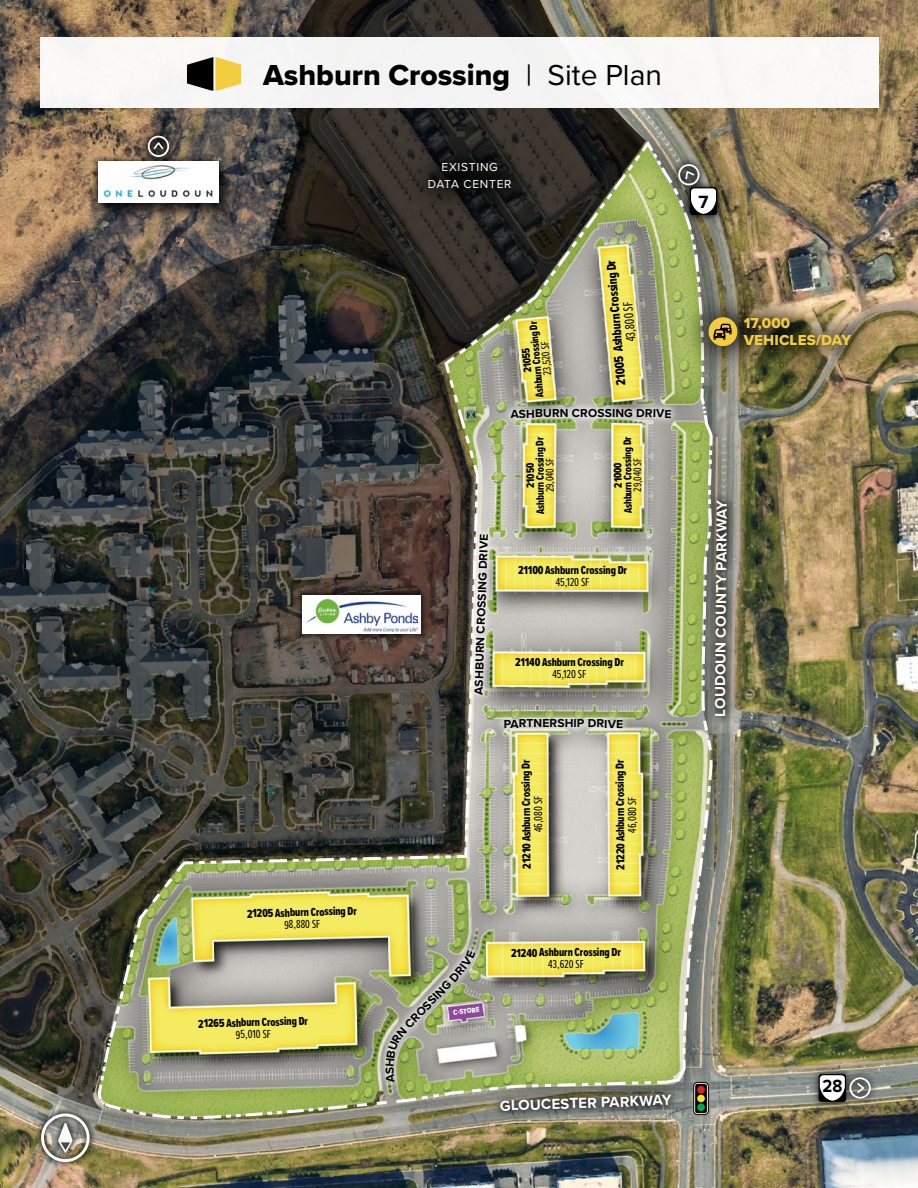
<style>
.page{position:relative;width:918px;height:1188px;background:#fff}
.page>*{position:absolute;margin:0;border:0;box-sizing:border-box;transform-origin:0 0}
.t1{font:30px "Proxima Nova Extrabld";color:#000}
.t2{font:700 18.3px "Proxima Nova";color:#000;scale:.9 1}
.t3{font:700 18.3px "Proxima Nova";color:#000}
.t4{font:700 15px "Proxima Nova";color:#fff}
.t5{font:15px/16.5px "Proxima Nova Extrabld";letter-spacing:.01em;color:#f3cd3f}
.t6{font:13.5px "Proxima Nova Ex Cn Extrabld";color:#000}
.t7{font:13.5px "Proxima Nova Ex Cn";color:#000}
.t8{font:12px "Proxima Nova Ex Cn Extrabld";letter-spacing:-.01em;color:#000}
.t9{font:700 12px "Proxima Nova";letter-spacing:.005em;color:#000}
.t10{font:12px "Proxima Nova Ex Cn";letter-spacing:-.02em;color:#000}
.t11{font:12px/16.5px "Proxima Nova";letter-spacing:.06em;color:#fff;text-align:center}
.t12{font:11.25px/9.8px "Proxima Nova Ex Cn Extrabld";color:#000;text-align:center}
.t13{font:11.25px "Proxima Nova Ex Cn";letter-spacing:-.02em;color:#000}
.t14{font:7.5px "Proxima Nova Cond Extrabld";color:#fff}
.s1{font-family:"Proxima Nova"}
</style>
<div class="page">
<img style="left:0;top:0;width:918px;height:1188px">
<svg style="left:0;top:248px;width:96px;height:864px;background:#42413a"></svg>
<div style="left:706px;top:491px;width:31px;height:235px;background:#000;opacity:.75"></div>
<svg style="left:270px;top:0;width:376px;height:138px;background:#3f3b33"></svg>
<img style="left:96px;top:138px;width:618px;height:983px">
<div style="left:294px;top:587px;width:136px;height:55px;background:#000;opacity:.75"></div>
<div style="left:302px;top:595px;width:119px;height:39px;background:#fff"></div>
<img style="left:307px;top:600px;width:111px;height:31px">
<div style="left:670px;top:156px;width:55px;height:67px;background:#000;opacity:.75"></div>
<div style="left:690px;top:187px;width:27px;height:28px;border:1px solid #000;border-radius:2px"></div>
<svg style="left:649px;top:148px;width:67px;height:66px"></svg>
<div style="left:810px;top:1066px;width:69px;height:44px;background:#000;opacity:.75"></div>
<div style="left:819px;top:1074px;width:27px;height:28px;border:1px solid #000;border-radius:2px"></div>
<svg style="left:820px;top:1075px;width:51px;height:26px"></svg>
<div style="left:404px;top:137px;width:132px;height:77px;background:#000;opacity:.75"></div>
<div style="left:34px;top:1107px;width:63px;height:62px;background:#000;opacity:.75"></div>
<svg style="left:41px;top:1113px;width:49px;height:49px"></svg>
<div style="left:40px;top:38px;width:839px;height:70px;background:#f7f6f5"></div>
<svg style="left:187px;top:57px;width:54px;height:34px"></svg>
<div style="left:90px;top:128px;width:137px;height:83px;background:#000;opacity:.75"></div>
<div style="left:96px;top:160px;width:141px;height:62px;background:#000;opacity:.5"></div>
<div style="left:98px;top:162px;width:121px;height:41px;background:#fff"></div>
<img style="left:103px;top:165px;width:110px;height:33px">
<svg style="left:148px;top:136px;width:21px;height:21px"></svg>
<div style="left:694px;top:1082px;width:14px;height:33px;background:#d6d6d6;border-radius:4px"></div>
<div style="left:694px;top:1082px;width:15px;height:33px;border:1px solid #000;border-radius:4px"></div>
<svg style="left:695px;top:1084px;width:12px;height:29px"></svg>
<div style="left:697px;top:1086px;width:8px;height:8px;background:#df271c;border-radius:50%"></div>
<div style="left:697px;top:1095px;width:8px;height:7px;background:#ffe225;border-radius:50%"></div>
<div style="left:697px;top:1103px;width:8px;height:8px;background:#00a94f;border-radius:50%"></div>
<div style="left:680px;top:289px;width:199px;height:86px;background:#000;opacity:.75"></div>
<div style="left:709px;top:317px;width:28px;height:29px;background:#f3cd3f;border-radius:50%"></div>
<svg style="left:714px;top:324px;width:18px;height:16px"></svg>
<svg style="left:386px;top:1026px;width:21px;height:57px"></svg>
<svg style="left:449px;top:950px;width:27px;height:32px"></svg>
<svg style="left:504px;top:719px;width:22px;height:9px"></svg>
<h1 class="t1" style="left:263px;top:52px;width:401px">Ashburn Crossing <span class="s1">| Site Plan</span></h1>
<p class="t8" style="left:247px;top:904px;width:112px;rotate:-1deg">21205 Ashburn Crossing Dr</p>
<p class="t10" style="left:284px;top:916px;width:38px;rotate:-1deg">98,880 SF</p>
<p class="t8" style="left:198px;top:1014px;width:111px;rotate:-1deg">21265 Ashburn Crossing Dr</p>
<p class="t10" style="left:236px;top:1026px;width:37px;rotate:-1deg">95,010 SF</p>
<p class="t11" style="left:428px;top:159px;width:85px">EXISTING<br>DATA CENTER</p>
<p class="t12" style="left:525px;top:399px;width:78px;rotate:-95deg">21055<br>Ashburn Crossing Dr</p>
<p class="t13" style="left:539px;top:376px;width:35px;rotate:-95deg">23,520 SF</p>
<p class="t6" style="left:612px;top:386px;width:127px;rotate:-95deg">21005 Ashburn Crossing Dr</p>
<p class="t7" style="left:621px;top:343px;width:42px;rotate:-95deg">43,800 SF</p>
<p class="t9" style="left:510px;top:405px;width:59px;rotate:-1deg">ASHBURN</p>
<p class="t9" style="left:572px;top:404px;width:54px">CROSSIN</p>
<p class="t9" style="left:624px;top:404px;width:49px;rotate:1deg">G DRIVE</p>
<p class="t9" style="left:470px;top:694px;width:162px;rotate:-88deg">ASHBURN CROSSING DRIVE</p>
<p class="t12" style="left:525px;top:514px;width:78px;rotate:-90deg">21050<br>Ashburn Crossing Dr</p>
<p class="t13" style="left:542px;top:492px;width:35px;rotate:-90deg">29,040 SF</p>
<p class="t12" style="left:613px;top:513px;width:78px;rotate:-90deg">21000<br>Ashburn Crossing Dr</p>
<p class="t13" style="left:629px;top:492px;width:35px;rotate:-90deg">29,040 SF</p>
<p class="t8" style="left:518px;top:562px;width:110px">21100 Ashburn Crossing Dr</p>
<p class="t10" style="left:556px;top:574px;width:35px">45,120 SF</p>
<p class="t8" style="left:515px;top:653px;width:110px">21140 Ashburn Crossing Dr</p>
<p class="t10" style="left:553px;top:665px;width:35px">45,120 SF</p>
<p class="t9" style="left:526px;top:714px;width:60px">TNERSHIP</p>
<p class="t9" style="left:588px;top:714px;width:37px;rotate:1deg">DRIVE</p>
<p class="t8" style="left:518px;top:869px;width:111px;rotate:-90deg">21210 Ashburn Crossing Dr</p>
<p class="t10" style="left:530px;top:832px;width:38px;rotate:-90deg">46,080 SF</p>
<p class="t8" style="left:611px;top:870px;width:112px;rotate:-90deg">21220 Ashburn Crossing Dr</p>
<p class="t10" style="left:624px;top:833px;width:38px;rotate:-90deg">46,080 SF</p>
<h2 class="t3" style="left:698px;top:188px;width:11px">7</h2>
<p class="t5" style="left:744px;top:315px;width:109px">17,000<br>VEHICLES/DAY</p>
<p class="t4" style="left:708px;top:716px;width:218px;rotate:-89deg">LOUDOUN COUNTY PARKWAY</p>
<p class="t9" style="left:400px;top:1020px;width:63px;rotate:-46deg">CROSSING</p>
<p class="t14" style="left:453px;top:1007px;width:28px;rotate:-6deg">C-STORE</p>
<p class="t8" style="left:511px;top:944px;width:112px">21240 Ashburn Crossing Dr</p>
<p class="t10" style="left:548px;top:956px;width:37px">43,620 SF</p>
<p class="t4" style="left:500px;top:1095px;width:173px;rotate:-2deg">GLOUCESTER PARKWAY</p>
<h2 class="t2" style="left:823px;top:1073px;width:24px">28</h2>
</div>
